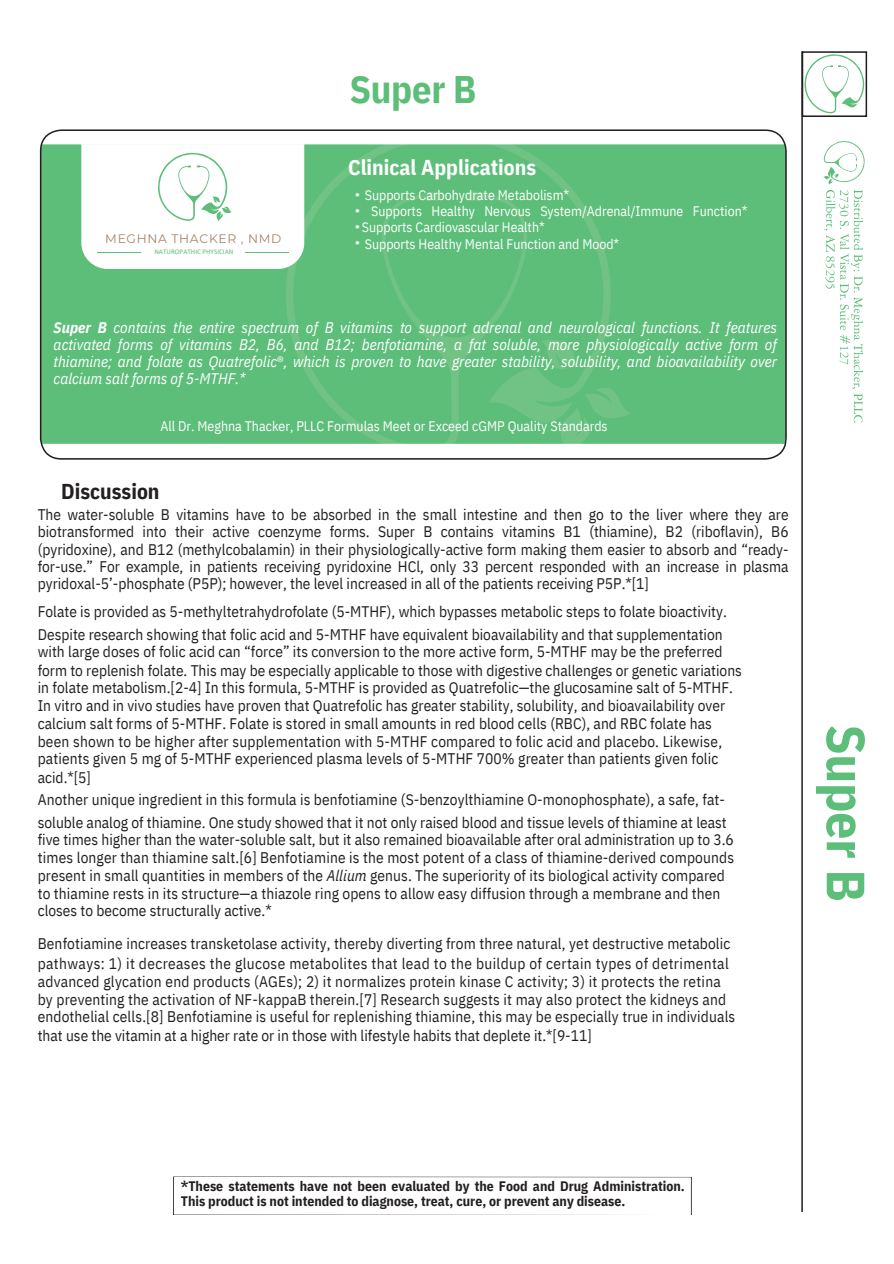
<style>
.page{position:relative;width:894px;height:1264px;background:#fff}
.page>*{position:absolute;margin:0;border:0;box-sizing:border-box;transform-origin:0 0}
.t1{font:700 53.7px "IBM Plex Sans Cond";letter-spacing:-.005em;color:#5cbe79}
.t2{font:700 38.4px "IBM Plex Sans Cond";letter-spacing:-.005em;color:#5cbe79}
.t3{font:700 21.45px "IBM Plex Sans Cond";color:#fff}
.t4{font:700 21.45px "IBM Plex Sans Cond";color:#231f20}
.t5{font:15.3px/18px "IBM Plex Sans Cond";letter-spacing:.005em;color:#231f20}
.t6{font:italic 15.3px/17.2px "IBM Plex Sans Cond";color:#fff;text-align:justify}
.t7{font:13.8px "IBM Plex Sans Cond";color:#fff}
.t8{font:700 13.8px/15px "IBM Plex Sans Cond";color:#231f20}
.t9{font:13.8px/16px "IBM Plex Sans";color:#fff;text-align:justify}
.t10{font:12.3px "Montserrat";letter-spacing:.055em;color:#a68462}
.t11{font:7.05px "Calibri";color:#5cbe79}
.s1{font-weight:700}
.s2{font-style:normal}
.s3{font-style:italic}
</style>
<div class="page">
<svg style="left:173px;top:1176px;width:518px;height:39px"></svg>
<svg style="left:40px;top:129px;width:746px;height:330px;background:#69c183"></svg>
<svg style="left:41px;top:130px;width:743px;height:139px"></svg>
<hr style="left:97px;top:253px;width:43px;height:1px;background:#5cbe79">
<hr style="left:245px;top:253px;width:43px;height:1px;background:#5cbe79">
<div style="left:801px;top:51px;width:65px;height:66px;border:2px solid #231f20"></div>
<svg style="left:804px;top:54px;width:59px;height:59px"></svg>
<svg style="left:823px;top:141px;width:41px;height:281px"></svg>
<hr style="left:801px;top:51px;width:1px;height:1160px;background:#231f20">
<p class="t2" style="left:349px;top:63px;width:128px">Super B</p>
<h4 class="t10" style="left:105px;top:231px;width:177px">MEGHNA THACKER , NMD</h4>
<h1 class="t11" style="left:154px;top:248px;width:81px">NATUROPATHIC PHYSICIAN</h1>
<p class="t3" style="left:348px;top:153px;width:189px">Clinical Applications</p>
<h4 class="t7" style="left:364px;top:186px;width:206px">Supports Carbohydrate Metabolism*</h4>
<h4 class="t7" style="left:371px;top:202px;width:377px">Supports Healthy Nervous System/Adrenal/Immune Function*</h4>
<h4 class="t7" style="left:362px;top:218px;width:184px">Supports Cardiovascular Health*</h4>
<h4 class="t7" style="left:364px;top:234px;width:256px">Supports Healthy Mental Function and Mood*</h4>
<h4 class="t9" style="left:355px;top:185px;width:7px">• • • •</h4>
<p class="t6" style="left:54px;top:318px;width:724px"><span class="s1">Super B</span> contains the entire spectrum of B vitamins to support adrenal and neurological functions. It features activated forms of vitamins B2, B6, and B12; benfotiamine, a fat soluble, more physiologically active form of thiamine; and folate as Quatrefolic<span class="s2">®</span>, which is proven to have greater stability, solubility, and bioavailability over calcium salt forms of 5-MTHF.*</p>
<h4 class="t7" style="left:160px;top:417px;width:448px">All Dr. Meghna Thacker, PLLC Formulas Meet or Exceed cGMP Quality Standards</h4>
<p class="t4" style="left:61px;top:477px;width:100px">Discussion</p>
<h3 class="t5" style="left:38px;top:505px;width:752px;line-height:17.2px;text-align:justify">The water-soluble B vitamins have to be absorbed in the small intestine and then go to the liver where they are biotransformed into their active coenzyme forms. Super B contains vitamins B1 (thiamine), B2 (riboflavin), B6 (pyridoxine), and B12 (methylcobalamin) in their physiologically-active form making them easier to absorb and “ready&shy;for-use.” For example, in patients receiving pyridoxine HCl, only 33 percent responded with an increase in plasma pyridoxal-5’-phosphate (P5P); however, the level increased in all of the patients receiving P5P.*[1]</h3>
<h3 class="t5" style="left:38px;top:599px;width:690px;line-height:23px">Folate is provided as 5-methyltetrahydrofolate (5-MTHF), which bypasses metabolic steps to folate bioactivity.<br>Despite research showing that folic acid and 5-MTHF have equivalent bioavailability and that supplementation</h3>
<h3 class="t5" style="left:38px;top:642px;width:705px">with large doses of folic acid can “force” its conversion to the more active form, 5-MTHF may be the preferred form to replenish folate. This may be especially applicable to those with digestive challenges or genetic variations in folate metabolism.[2-4] In this formula, 5-MTHF is provided as Quatrefolic—the glucosamine salt of 5-MTHF.<br>In vitro and in vivo studies have proven that Quatrefolic has greater stability, solubility, and bioavailability over calcium salt forms of 5-MTHF. Folate is stored in small amounts in red blood cells (RBC), and RBC folate has been shown to be higher after supplementation with 5-MTHF compared to folic acid and placebo. Likewise, patients given 5 mg of 5-MTHF experienced plasma levels of 5-MTHF 700% greater than patients given folic acid.*[5]</h3>
<h3 class="t5" style="left:38px;top:787px;width:690px;line-height:23px">Another unique ingredient in this formula is benfotiamine (S-benzoylthiamine O-monophosphate), a safe, fat&shy;soluble analog of thiamine. One study showed that it not only raised blood and tissue levels of thiamine at least</h3>
<h3 class="t5" style="left:38px;top:830px;width:697px;text-align:justify">five times higher than the water-soluble salt, but it also remained bioavailable after oral administration up to 3.6 times longer than thiamine salt.[6] Benfotiamine is the most potent of a class of thiamine-derived compounds present in small quantities in members of the <span class="s3">Allium</span> genus. The superiority of its biological activity compared</h3>
<p class="t5" style="left:38px;top:884px;width:684px;line-height:17.2px">to thiamine rests in its structure—a thiazole ring opens to allow easy diffusion through a membrane and then closes to become structurally active.*</p>
<p class="t5" style="left:38px;top:932px;width:694px;line-height:20.7px">Benfotiamine increases transketolase activity, thereby diverting from three natural, yet destructive metabolic pathways: 1) it decreases the glucose metabolites that lead to the buildup of certain types of detrimental</p>
<p class="t5" style="left:38px;top:971px;width:699px">advanced glycation end products (AGEs); 2) it normalizes protein kinase C activity; 3) it protects the retina by preventing the activation of NF-kappaB therein.[7] Research suggests it may also protect the kidneys and endothelial cells.[8] Benfotiamine is useful for replenishing thiamine, this may be especially true in individuals that use the vitamin at a higher rate or in those with lifestyle habits that deplete it.*[9-11]</p>
<h2 class="t1" style="left:881px;top:724px;width:178px;rotate:90deg">Super B</h2>
<h3 class="t8" style="left:181px;top:1178px;width:505px">*These statements have not been evaluated by the Food and Drug Administration.<br>This product is not intended to diagnose, treat, cure, or prevent any disease.</h3>
</div>
